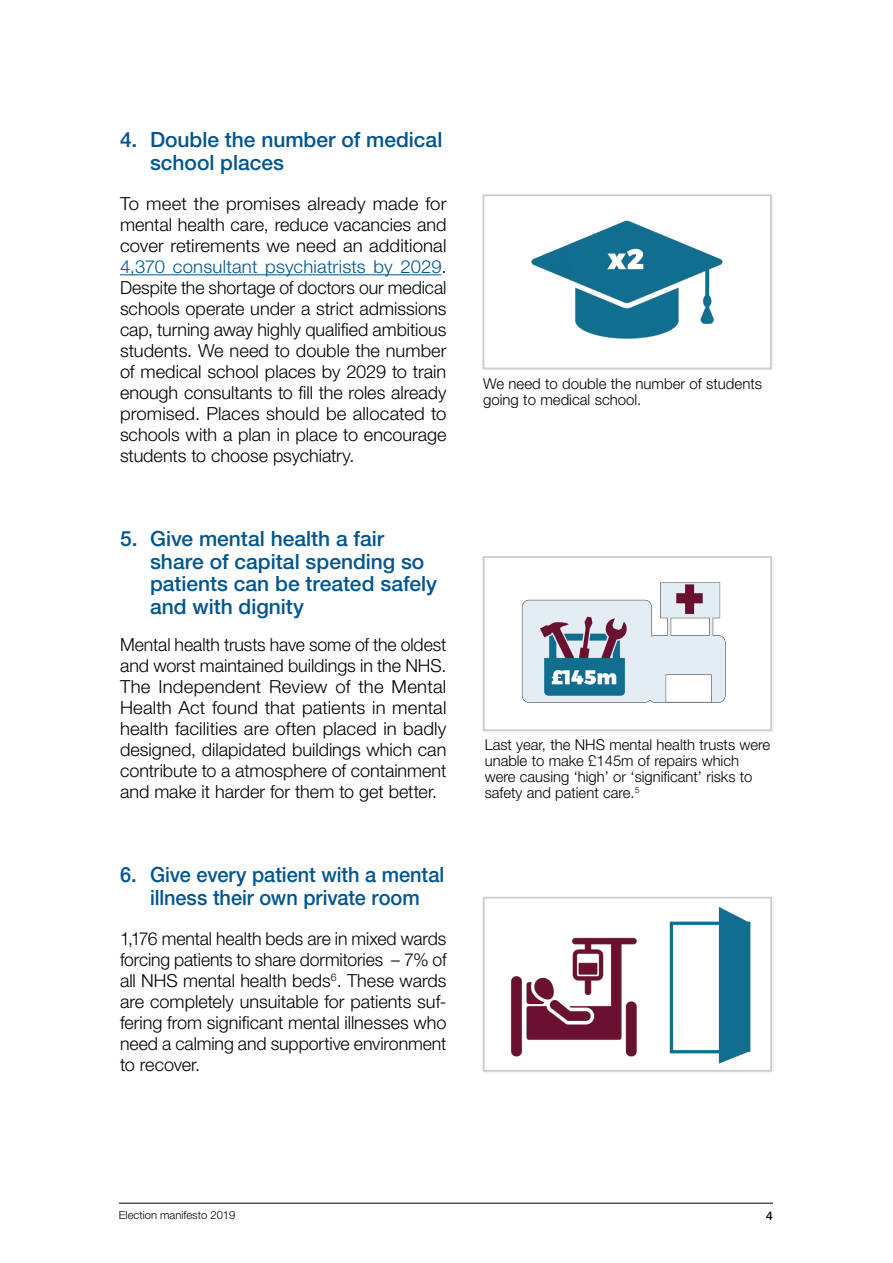
<style>
.page{position:relative;width:893px;height:1263px;background:#fff}
.page>*{position:absolute;margin:0;border:0;box-sizing:border-box;transform-origin:0 0}
.t1{font:500 21px/22.5px "Helvetica Neue LT Std";color:#00558f}
.t2{font:500 21px/22.5px "Helvetica Neue LT Std";color:#00558f;text-align:center;scale:.95 1}
.t3{font:300 18px/21px "Helvetica Neue LT Std";color:#000;text-align:justify}
.t4{font:300 15px/16.2px "Helvetica Neue LT Std";color:#000}
.t5{font:500 12px "Helvetica Neue";color:#000}
.t6{font:300 11.25px "Helvetica Neue";color:#000}
.s1{color:#00558f}
</style>
<div class="page">
<hr style="left:119px;top:1203px;width:654px;height:1px;background:#000">
<hr style="left:120px;top:274px;width:321px;height:1px;background:#00558f">
<div style="left:483px;top:194px;width:289px;height:175px;background:#fff;border:2px solid #cdcccb"></div>
<img style="left:531px;top:220px;width:192px;height:119px">
<div style="left:483px;top:556px;width:289px;height:175px;background:#fff;border:2px solid #cdcccb"></div>
<img style="left:521px;top:582px;width:205px;height:121px">
<div style="left:483px;top:897px;width:289px;height:175px;background:#fff;border:2px solid #cdcccb"></div>
<img style="left:502px;top:898px;width:271px;height:172px">
<p class="t1" style="left:150px;top:128px;width:294px;text-indent:-30px">4. Double the number of medical school places</p>
<p class="t3" style="left:120px;top:193px;width:328px">To meet the promises already made for mental health care, reduce vacancies and cover retirements we need an additional <span class="s1">4,370 consultant psychiatrists by 2029</span>.<br>Despite the shortage of doctors our medical schools operate under a strict admissions cap, turning away highly qualified ambitious students. We need to double the number of medical school places by 2029 to train enough consultants to fill the roles already promised. Places should be allocated to schools with a plan in place to encourage students to choose psychiatry.</p>
<p class="t1" style="left:150px;top:527px;width:289px;text-indent:-30px">5. Give mental health a fair share of capital spending so patients can be treated safely and with dignity</p>
<p class="t3" style="left:120px;top:634px;width:328px">Mental health trusts have some of the oldest and worst maintained buildings in the NHS.<br>The Independent Review of the Mental Health Act found that patients in mental health facilities are often placed in badly designed, dilapidated buildings which can contribute to a atmosphere of containment and make it harder for them to get better.</p>
<p class="t2" style="left:120px;top:863px;width:343px">6. Give every patient with a mental illness their own private room</p>
<p class="t3" style="left:120px;top:928px;width:328px">1,176 mental health beds are in mixed wards forcing patients to share dormitories – 7% of all NHS mental health beds<sup>6</sup>. These wards are completely unsuitable for patients suf&shy;fering from significant mental illnesses who need a calming and supportive environment to recover.</p>
<p class="t4" style="left:483px;top:375px;width:281px">We need to double the number of students going to medical school.</p>
<p class="t4" style="left:485px;top:736px;width:287px">Last year, the NHS mental health trusts were unable to make £145m of repairs which were causing ‘high’ or ‘significant’ risks to safety and patient care.<sup>5</sup></p>
<p class="t6" style="left:119px;top:1208px;width:118px">Election manifesto 2019</p>
<p class="t5" style="left:766px;top:1208px;width:8px">4</p>
</div>
